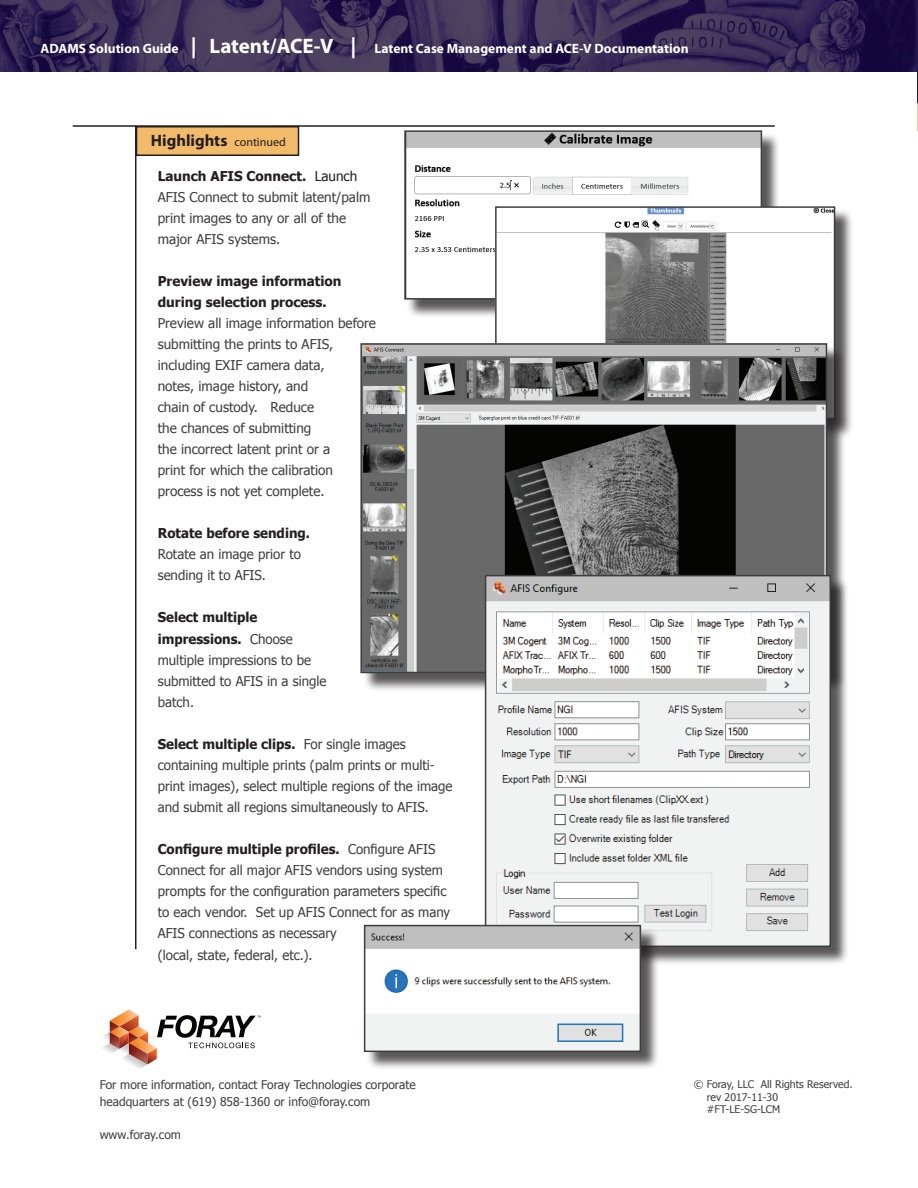
<style>
.page{position:relative;width:918px;height:1188px;background:#fff}
.page>*{position:absolute;margin:0;border:0;box-sizing:border-box;transform-origin:0 0}
.t1{font:700 16.5px "Myriad Pro";color:#231f20}
.t2{font:13.5px/21px "Tahoma";color:#3e3e3f}
.t3{font:700 13.5px "Myriad Pro";color:#fff}
.t4{font:12px/16.5px "Tahoma";color:#3e3e3f}
.t5{font:10.5px/12.6px "Tahoma";color:#3e3e3f}
.s1{font-size:21px}
.s2{font-weight:400;font-size:12px}
.s3{font-weight:700;color:#231f20}
.s4{color:#231f20}
</style>
<div class="page">
<img style="left:917px;top:72px;width:1px;height:31px">
<svg style="left:917px;top:103px;width:1px;height:28px"></svg>
<img style="left:0;top:0;width:918px;height:72px">
<hr style="left:73px;top:125px;width:702px;height:2px;background:#231f20">
<hr style="left:135px;top:126px;width:1px;height:823px;background:#231f20">
<div style="left:136px;top:127px;width:162px;height:28px;background:#f2bb69"></div>
<div style="left:136px;top:126px;width:163px;height:30px;border:2px solid #231f20"></div>
<svg style="left:103px;top:1010px;width:158px;height:59px"></svg>
<div style="left:406px;top:133px;width:375px;height:185px;background:#231f20;opacity:.75"></div>
<img style="left:407px;top:133px;width:352px;height:164px">
<div style="left:404px;top:130px;width:358px;height:170px;border:2px solid #3e3e3f"></div>
<div style="left:497px;top:209px;width:357px;height:231px;background:#231f20;opacity:.75"></div>
<img style="left:498px;top:209px;width:334px;height:136px">
<div style="left:495px;top:206px;width:340px;height:215px;border:2px solid #3e3e3f"></div>
<div style="left:363px;top:345px;width:483px;height:347px;background:#231f20;opacity:.75"></div>
<img style="left:363px;top:346px;width:461px;height:324px">
<div style="left:360px;top:343px;width:467px;height:330px;border:2px solid #3e3e3f"></div>
<div style="left:487px;top:577px;width:362px;height:389px;background:#231f20;opacity:.75"></div>
<img style="left:488px;top:578px;width:340px;height:366px">
<div style="left:485px;top:575px;width:346px;height:372px;border:2px solid #3e3e3f"></div>
<div style="left:366px;top:927px;width:294px;height:144px;background:#231f20;opacity:.75"></div>
<img style="left:367px;top:928px;width:271px;height:121px">
<div style="left:364px;top:925px;width:277px;height:127px;border:2px solid #3e3e3f"></div>
<p class="t3" style="left:41px;top:40px;width:650px">ADAMS Solution Guide <span class="s1">| Latent/ACE-V |</span> Latent Case Management and ACE-V Documentation</p>
<p class="t1" style="left:151px;top:130px;width:137px">Highlights <span class="s2">continued</span></p>
<p class="t2" style="left:158px;top:165px;width:214px"><span class="s3">Launch AFIS Connect.</span> <span class="s4">Launch<br></span>AFIS Connect to submit latent/palm print images to any or all of the major AFIS systems.</p>
<p class="t2" style="left:158px;top:270px;width:220px"><span class="s3">Preview image information during selection process.<br></span>Preview all image information before submitting the prints to AFIS, including EXIF camera data,<br>notes, image history, and<br>chain of custody. Reduce<br>the chances of submitting<br>the incorrect latent print or a<br>print for which the calibration process is not yet complete.</p>
<p class="t2" style="left:158px;top:522px;width:154px"><span class="s3">Rotate before sending.<br></span>Rotate an image prior to sending it to AFIS.</p>
<p class="t2" style="left:158px;top:606px;width:170px"><span class="s3">Select multiple impressions.</span> Choose multiple impressions to be submitted to AFIS in a single batch.</p>
<p class="t2" style="left:158px;top:733px;width:296px"><span class="s3">Select multiple clips.</span> For single images containing multiple prints (palm prints or multi&shy;print images), select multiple regions of the image and submit all regions simultaneously to AFIS.</p>
<p class="t2" style="left:158px;top:838px;width:294px"><span class="s3">Configure multiple profiles.</span> Configure AFIS Connect for all major AFIS vendors using system prompts for the configuration parameters specific to each vendor. Set up AFIS Connect for as many AFIS connections as necessary<br>(local, state, federal, etc.).</p>
<p class="t4" style="left:100px;top:1076px;width:317px">For more information, contact Foray Technologies corporate headquarters at (619) 858-1360 or info@foray.com</p>
<p class="t4" style="left:100px;top:1126px;width:83px">www.foray.com</p>
<p class="t5" style="left:707px;top:1077px;width:147px;text-indent:-13px">© Foray, LLC All Rights Reserved. rev 2017-11-30 #FT-LE-SG-LCM</p>
</div>
